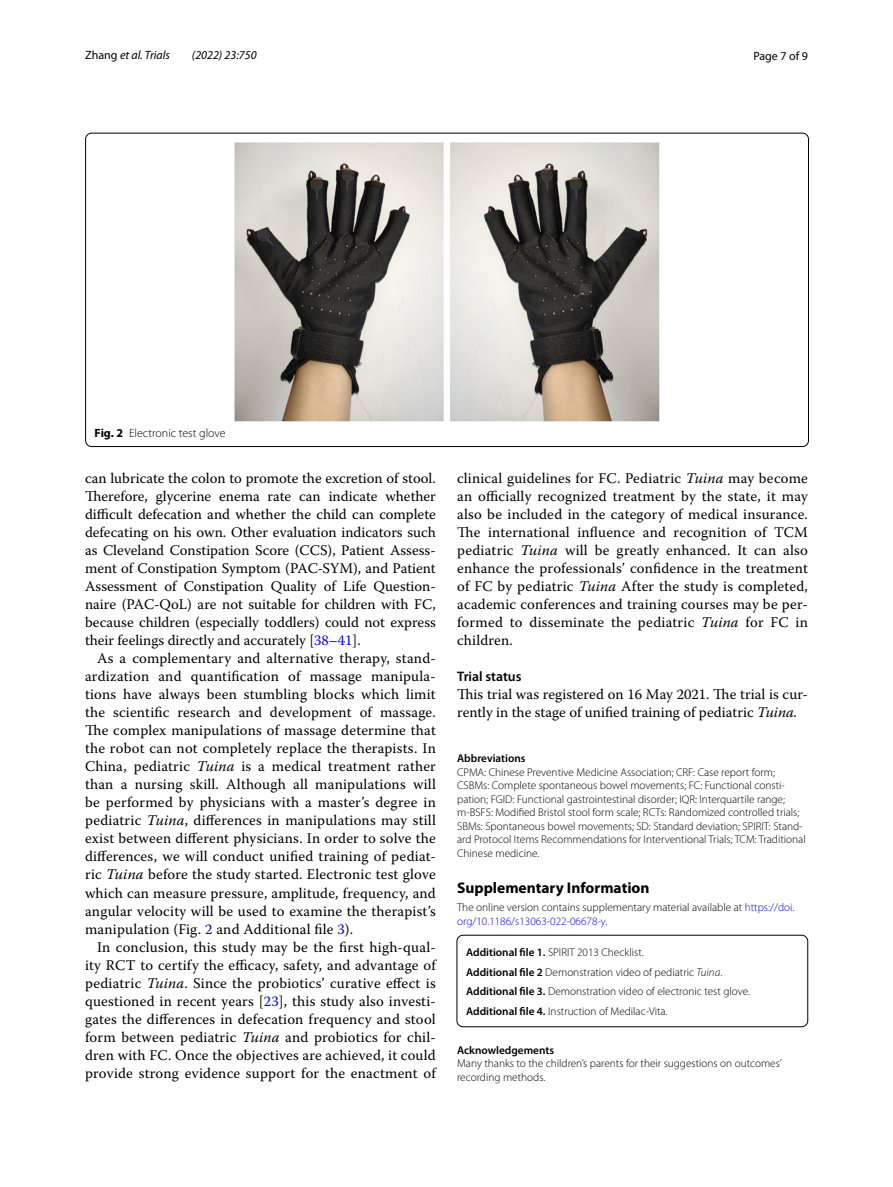
<style>
.page{position:relative;width:893px;height:1187px;background:#fff}
.page>*{position:absolute;margin:0;border:0;box-sizing:border-box;transform-origin:0 0}
.t1{font:700 15.45px "Myriad Pro";color:#000}
.t2{font:14.7px/18px "Warnock Pro";letter-spacing:.01em;color:#000;text-align:justify}
.t3{font:600 13.8px "Myriad Pro";color:#000}
.t4{font:italic 12px "Myriad Pro";color:#000}
.t5{font:300 12px "Myriad Pro";color:#000}
.t6{font:12px "Myriad Pro";color:#000}
.t7{font:300 11.25px/13.5px "Myriad Pro";color:#000}
.t8{font:600 11.25px "Myriad Pro";color:#000}
.s1{font-style:normal}
.s2{font-weight:700}
.s3{color:#00f}
.s4{font-style:italic}
.s5{font-weight:600}
</style>
<div class="page">
<div style="left:457px;top:934px;width:351px;height:92px;border:1px solid #000;border-radius:6px"></div>
<img style="left:234px;top:142px;width:426px;height:280px">
<p class="t4" style="left:85px;top:48px;width:87px"><span class="s1">Zhang</span> et al. Trials</p>
<p class="t4" style="left:192px;top:48px;width:66px">(2022) 23:750</p>
<p class="t6" style="left:753px;top:48px;width:56px">Page 7 of 9</p>
<p class="t5" style="left:95px;top:426px;width:133px"><span class="s2">Fig. 2</span> Electronic test glove</p>
<p class="t2" style="left:85px;top:469px;width:352px">can lubricate the colon to promote the excretion of stool.<br>Therefore, glycerine enema rate can indicate whether difficult defecation and whether the child can complete defecating on his own. Other evaluation indicators such as Cleveland Constipation Score (CCS), Patient Assess&shy;ment of Constipation Symptom (PAC-SYM), and Patient Assessment of Constipation Quality of Life Question&shy;naire (PAC-QoL) are not suitable for children with FC, because children (especially toddlers) could not express their feelings directly and accurately [<span class="s3">38</span>–<span class="s3">41</span>].</p>
<p class="t2" style="left:85px;top:649px;width:352px;text-indent:12px">As a complementary and alternative therapy, stand&shy;ardization and quantification of massage manipula&shy;tions have always been stumbling blocks which limit the scientific research and development of massage.<br>The complex manipulations of massage determine that the robot can not completely replace the therapists. In China, pediatric <span class="s4">Tuina</span> is a medical treatment rather than a nursing skill. Although all manipulations will be performed by physicians with a master’s degree in pediatric <span class="s4">Tuina</span>, differences in manipulations may still exist between different physicians. In order to solve the differences, we will conduct unified training of pediat&shy;ric <span class="s4">Tuina</span> before the study started. Electronic test glove which can measure pressure, amplitude, frequency, and angular velocity will be used to examine the therapist’s manipulation (Fig. <span class="s3">2</span> and Additional file <span class="s3">3</span>).</p>
<p class="t2" style="left:85px;top:937px;width:352px;text-indent:12px">In conclusion, this study may be the first high-qual&shy;ity RCT to certify the efficacy, safety, and advantage of pediatric <span class="s4">Tuina</span>. Since the probiotics’ curative effect is questioned in recent years [<span class="s3">23</span>], this study also investi&shy;gates the differences in defecation frequency and stool form between pediatric <span class="s4">Tuina</span> and probiotics for chil&shy;dren with FC. Once the objectives are achieved, it could provide strong evidence support for the enactment of</p>
<p class="t2" style="left:457px;top:469px;width:352px">clinical guidelines for FC. Pediatric <span class="s4">Tuina</span> may become an officially recognized treatment by the state, it may also be included in the category of medical insurance.<br>The international influence and recognition of TCM pediatric <span class="s4">Tuina</span> will be greatly enhanced. It can also enhance the professionals’ confidence in the treatment of FC by pediatric <span class="s4">Tuina</span> After the study is completed, academic conferences and training courses may be per&shy;formed to disseminate the pediatric <span class="s4">Tuina</span> for FC in children.</p>
<p class="t3" style="left:457px;top:668px;width:66px">Trial status</p>
<p class="t2" style="left:457px;top:685px;width:352px">This trial was registered on 16 May 2021. The trial is cur&shy;rently in the stage of unified training of pediatric <span class="s4">Tuina.</span></p>
<p class="t8" style="left:457px;top:751px;width:70px">Abbreviations</p>
<p class="t7" style="left:457px;top:765px;width:350px">CPMA: Chinese Preventive Medicine Association; CRF: Case report form; CSBMs: Complete spontaneous bowel movements; FC: Functional consti&shy;pation; FGID: Functional gastrointestinal disorder; IQR: Interquartile range; m-BSFS: Modified Bristol stool form scale; RCTs: Randomized controlled trials; SBMs: Spontaneous bowel movements; SD: Standard deviation; SPIRIT: Stand&shy;ard Protocol Items Recommendations for Interventional Trials; TCM: Traditional Chinese medicine.</p>
<p class="t1" style="left:457px;top:877px;width:194px">Supplementary Information</p>
<p class="t7" style="left:457px;top:900px;width:339px">The online version contains supplementary material available at <span class="s3">https://doi. org/10.1186/s13063-022-06678-y</span>.</p>
<p class="t7" style="left:466px;top:942px;width:285px;line-height:19.5px"><span class="s5">Additional file 1.</span> SPIRIT 2013 Checklist.<br><span class="s5">Additional file 2</span> Demonstration video of pediatric <span class="s4">Tuina</span>.<br><span class="s5">Additional file 3.</span> Demonstration video of electronic test glove.<br><span class="s5">Additional file 4.</span> Instruction of Medilac-Vita.</p>
<p class="t8" style="left:457px;top:1042px;width:98px">Acknowledgements</p>
<p class="t7" style="left:457px;top:1056px;width:326px">Many thanks to the children’s parents for their suggestions on outcomes’ recording methods.</p>
</div>
